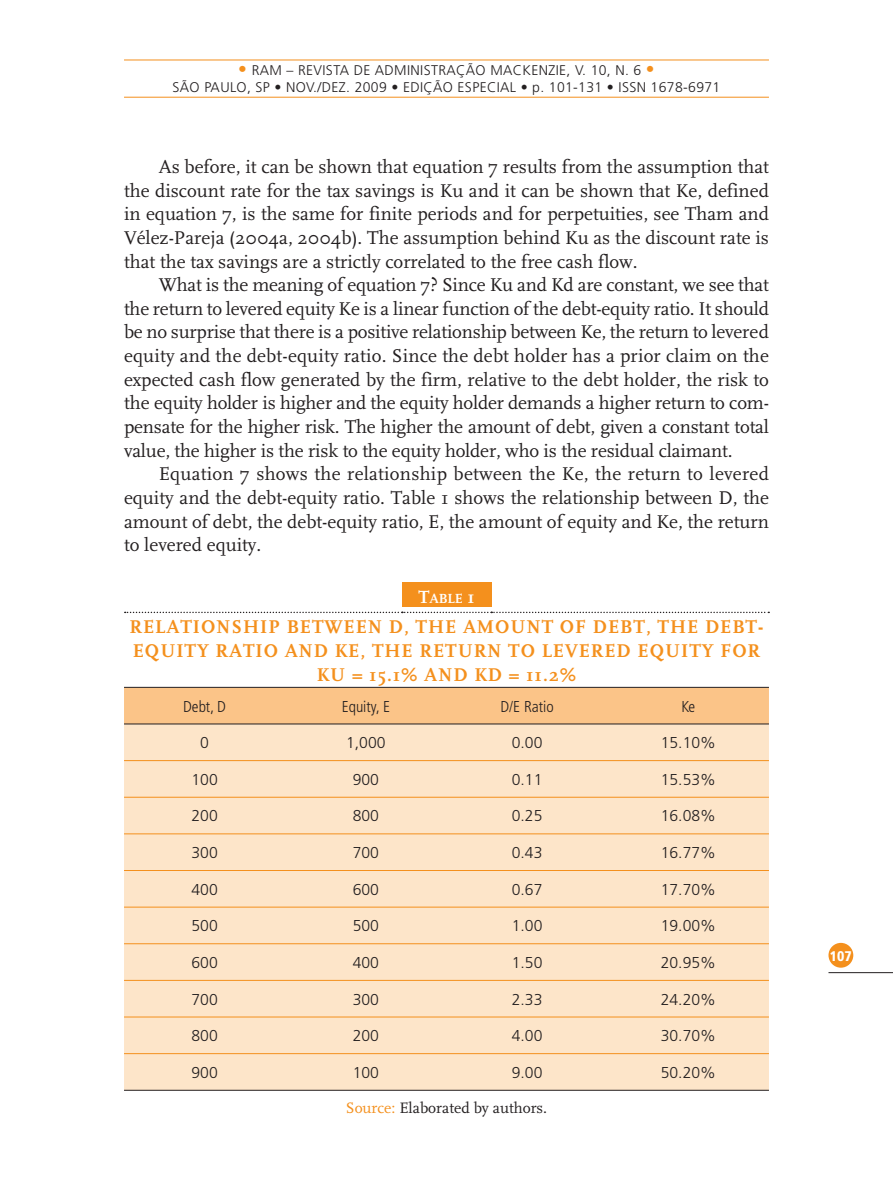
<style>
.page{position:relative;width:893px;height:1191px;background:#fff}
.page>*{position:absolute;margin:0;border:0;box-sizing:border-box;transform-origin:0 0}
.t1{font:19.25px/23.6px "FF Scala";color:#231f20;text-align:justify}
.t2{font:700 19.25px/24.2px "FF Scala";letter-spacing:.05em;color:#f4901d;text-align:center}
.t3{font:300 15.75px "Frutiger";color:#231f20}
.t4{font:15.75px "FF Scala";color:#231f20}
.t5{font:300 condensed 15.75px "Frutiger";color:#231f20}
.t6{font:300 14px/16.8px "Frutiger";letter-spacing:.025em;color:#231f20;text-align:center}
.t7{font:900 condensed 14px "Frutiger";color:#fff}
.t8{font:700 13.83px "FF Scala";color:#fff}
.s1{font-size:17.5px;color:#f4901d}
.s2{font-size:18.38px}
.s3{color:#f4901d}
</style>
<div class="page">
<div style="left:828px;top:943px;width:25px;height:24px;background:#f4901d;border-radius:50%"></div>
<hr style="left:828px;top:972px;width:65px;height:1px;background:#231f20">
<hr style="left:124px;top:97px;width:645px;height:1px;background:#f4901d">
<hr style="left:124px;top:60px;width:645px;height:1px;background:#f4901d">
<div style="left:402px;top:582px;width:89px;height:25px;background:#f4901d"></div>
<svg style="left:125px;top:611px;width:644px;height:2px"></svg>
<div style="left:124px;top:688px;width:645px;height:35px;background:#fbc488"></div>
<div style="left:124px;top:724px;width:645px;height:365px;background:#fde5c9"></div>
<hr style="left:124px;top:760px;width:645px;height:1px;background:#f4901d">
<hr style="left:124px;top:797px;width:645px;height:1px;background:#f4901d">
<hr style="left:124px;top:833px;width:645px;height:1px;background:#f4901d">
<hr style="left:124px;top:870px;width:645px;height:1px;background:#f4901d">
<hr style="left:124px;top:906px;width:645px;height:1px;background:#f4901d">
<hr style="left:124px;top:943px;width:645px;height:1px;background:#f4901d">
<hr style="left:124px;top:980px;width:645px;height:1px;background:#f4901d">
<hr style="left:124px;top:1016px;width:645px;height:1px;background:#f4901d">
<hr style="left:124px;top:1053px;width:645px;height:1px;background:#f4901d">
<hr style="left:124px;top:687px;width:645px;height:1px;background:#231f20">
<hr style="left:124px;top:723px;width:645px;height:1px;background:#231f20">
<hr style="left:124px;top:1089px;width:645px;height:1px;background:#231f20">
<p class="t6" style="left:173px;top:63px;width:549px"><span class="s1">•</span> RAM – REVISTA DE ADMINISTRAÇÃO MACKENZIE, V. 10, N. 6 <span class="s1">•<br></span>SÃO PAULO, SP • NOV./DEZ. 2009 • EDIÇÃO ESPECIAL • p. 101-131 • ISSN 1678-6971</p>
<p class="t1" style="left:124px;top:157px;width:646px;text-indent:35px">As before, it can be shown that equation 7 results from the assumption that the discount rate for the tax savings is Ku and it can be shown that Ke, defined in equation 7, is the same for finite periods and for perpetuities, see Tham and Vélez-Pareja (2004a, 2004b). The assumption behind Ku as the discount rate is that the tax savings are a strictly correlated to the free cash flow.</p>
<p class="t1" style="left:124px;top:275px;width:646px;text-indent:35px">What is the meaning of equation 7? Since Ku and Kd are constant, we see that the return to levered equity Ke is a linear function of the debt-equity ratio. It should be no surprise that there is a positive relationship between Ke, the return to levered equity and the debt-equity ratio. Since the debt holder has a prior claim on the expected cash flow generated by the firm, relative to the debt holder, the risk to the equity holder is higher and the equity holder demands a higher return to com&shy;pensate for the higher risk. The higher the amount of debt, given a constant total value, the higher is the risk to the equity holder, who is the residual claimant.</p>
<p class="t1" style="left:124px;top:464px;width:646px;text-indent:35px">Equation 7 shows the relationship between the Ke, the return to levered equity and the debt-equity ratio. Table 1 shows the relationship between D, the amount of debt, the debt-equity ratio, E, the amount of equity and Ke, the return to levered equity.</p>
<p class="t8" style="left:418px;top:593px;width:58px"><span class="s2">T</span>ABLE <span class="s2">1</span></p>
<p class="t2" style="left:130px;top:616px;width:635px">RELATIONSHIP BETWEEN D, THE AMOUNT OF DEBT, THE DEBT-<br>EQUITY RATIO AND KE, THE RETURN TO LEVERED EQUITY FOR<br>KU = 15.1% AND KD = 11.2%</p>
<p class="t5" style="left:183px;top:699px;width:44px">Debt, D</p>
<p class="t5" style="left:342px;top:699px;width:50px">Equity, E</p>
<p class="t5" style="left:500px;top:699px;width:55px">D/E Ratio</p>
<p class="t5" style="left:681px;top:699px;width:16px">Ke</p>
<p class="t3" style="left:200px;top:736px;width:10px">0</p>
<p class="t3" style="left:346px;top:736px;width:41px">1,000</p>
<p class="t3" style="left:512px;top:736px;width:32px">0.00</p>
<p class="t3" style="left:661px;top:736px;width:57px">15.10%</p>
<p class="t3" style="left:191px;top:773px;width:28px">100</p>
<p class="t3" style="left:353px;top:773px;width:28px">900</p>
<p class="t3" style="left:512px;top:773px;width:32px">0.11</p>
<p class="t3" style="left:661px;top:773px;width:57px">15.53%</p>
<p class="t3" style="left:191px;top:809px;width:28px">200</p>
<p class="t3" style="left:353px;top:809px;width:28px">800</p>
<p class="t3" style="left:512px;top:809px;width:32px">0.25</p>
<p class="t3" style="left:661px;top:809px;width:57px">16.08%</p>
<p class="t3" style="left:191px;top:846px;width:28px">300</p>
<p class="t3" style="left:353px;top:846px;width:28px">700</p>
<p class="t3" style="left:512px;top:846px;width:32px">0.43</p>
<p class="t3" style="left:661px;top:846px;width:57px">16.77%</p>
<p class="t3" style="left:191px;top:883px;width:28px">400</p>
<p class="t3" style="left:353px;top:883px;width:28px">600</p>
<p class="t3" style="left:512px;top:883px;width:32px">0.67</p>
<p class="t3" style="left:661px;top:883px;width:57px">17.70%</p>
<p class="t3" style="left:191px;top:919px;width:28px">500</p>
<p class="t3" style="left:353px;top:919px;width:28px">500</p>
<p class="t3" style="left:512px;top:919px;width:32px">1.00</p>
<p class="t3" style="left:661px;top:919px;width:57px">19.00%</p>
<p class="t3" style="left:191px;top:956px;width:28px">600</p>
<p class="t3" style="left:353px;top:956px;width:28px">400</p>
<p class="t3" style="left:512px;top:956px;width:32px">1.50</p>
<p class="t3" style="left:661px;top:956px;width:57px">20.95%</p>
<p class="t3" style="left:191px;top:992px;width:28px">700</p>
<p class="t3" style="left:353px;top:992px;width:28px">300</p>
<p class="t3" style="left:512px;top:992px;width:32px">2.33</p>
<p class="t3" style="left:661px;top:992px;width:57px">24.20%</p>
<p class="t3" style="left:191px;top:1029px;width:28px">800</p>
<p class="t3" style="left:353px;top:1029px;width:28px">200</p>
<p class="t3" style="left:512px;top:1029px;width:32px">4.00</p>
<p class="t3" style="left:661px;top:1029px;width:57px">30.70%</p>
<p class="t3" style="left:191px;top:1066px;width:28px">900</p>
<p class="t3" style="left:353px;top:1066px;width:28px">100</p>
<p class="t3" style="left:512px;top:1066px;width:32px">9.00</p>
<p class="t3" style="left:661px;top:1066px;width:57px">50.20%</p>
<p class="t4" style="left:346px;top:1101px;width:203px"><span class="s3">Source:</span> Elaborated by authors.</p>
<p class="t7" style="left:830px;top:950px;width:23px">107</p>
</div>
